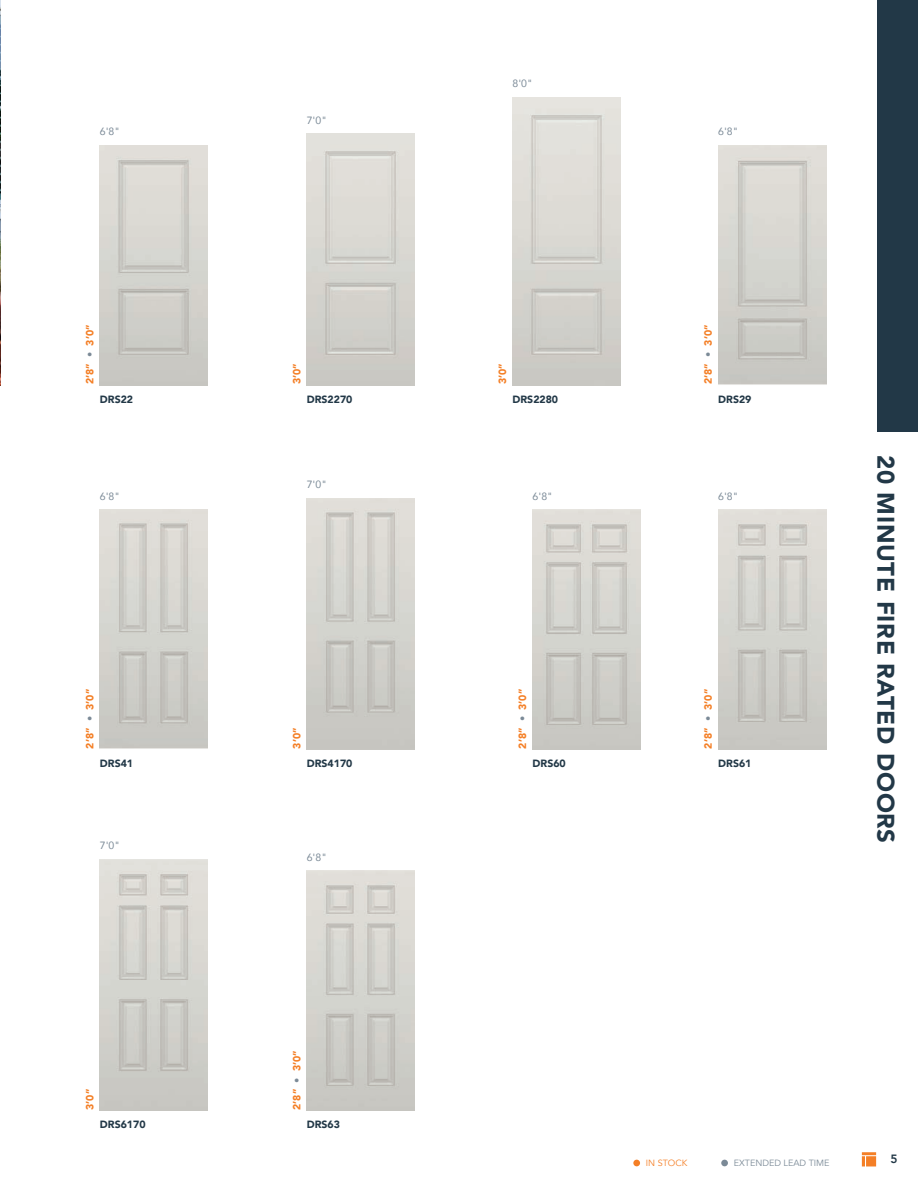
<style>
.page{position:relative;width:918px;height:1188px;background:#fff}
.page>*{position:absolute;margin:0;border:0;box-sizing:border-box;transform-origin:0 0}
.t1{font:900 24px "Avenir";letter-spacing:.03em;color:#223847}
.t2{font:800 12px "Avenir";color:#223847}
.t3{font:900 10.5px "Avenir";color:#f47f26}
.t4{font:900 10.5px "Avenir";color:#223847}
.t5{font:10.5px "Avenir";color:#7b8a97}
.t6{font:9px "Avenir";color:#7b8a97}
.t7{font:9px "Avenir";color:#f47f26}
.s1{color:#7b8a97}
</style>
<div class="page">
<div style="left:633px;top:1160px;width:7px;height:6px;background:#f47f26;border-radius:50%"></div>
<div style="left:721px;top:1160px;width:7px;height:6px;background:#7b8a97;border-radius:50%"></div>
<img style="left:0;top:0;width:1px;height:385px">
<div style="left:878px;top:0;width:40px;height:432px;background:#223847"></div>
<img style="left:100px;top:510px;width:108px;height:239px">
<img style="left:100px;top:145px;width:108px;height:240px">
<img style="left:307px;top:498px;width:108px;height:252px">
<img style="left:100px;top:859px;width:108px;height:252px">
<img style="left:307px;top:134px;width:108px;height:251px">
<img style="left:718px;top:510px;width:108px;height:240px">
<img style="left:533px;top:510px;width:108px;height:240px">
<img style="left:307px;top:871px;width:108px;height:240px">
<img style="left:718px;top:145px;width:108px;height:240px">
<img style="left:513px;top:97px;width:108px;height:288px">
<svg style="left:862px;top:1152px;width:14px;height:14px"></svg>
<p class="t5" style="left:513px;top:75px;width:22px">8'0"</p>
<p class="t5" style="left:307px;top:112px;width:22px">7'0"</p>
<p class="t5" style="left:100px;top:123px;width:22px">6'8"</p>
<p class="t5" style="left:718px;top:123px;width:22px">6'8"</p>
<p class="t3" style="left:81px;top:384px;width:61px;rotate:-90deg">2’8” <span class="s1">•</span> 3’0”</p>
<p class="t3" style="left:288px;top:384px;width:22px;rotate:-90deg">3’0”</p>
<p class="t3" style="left:494px;top:384px;width:22px;rotate:-90deg">3’0”</p>
<p class="t3" style="left:699px;top:384px;width:61px;rotate:-90deg">2’8” <span class="s1">•</span> 3’0”</p>
<p class="t4" style="left:100px;top:390px;width:35px">DRS22</p>
<p class="t4" style="left:307px;top:390px;width:47px">DRS2270</p>
<p class="t4" style="left:513px;top:390px;width:47px">DRS2280</p>
<p class="t4" style="left:718px;top:390px;width:35px">DRS29</p>
<p class="t5" style="left:100px;top:488px;width:22px">6'8"</p>
<p class="t3" style="left:81px;top:749px;width:61px;rotate:-90deg">2’8” <span class="s1">•</span> 3’0”</p>
<p class="t4" style="left:100px;top:754px;width:35px">DRS41</p>
<p class="t5" style="left:100px;top:837px;width:22px">7'0"</p>
<p class="t5" style="left:307px;top:476px;width:22px">7'0"</p>
<p class="t3" style="left:288px;top:749px;width:23px;rotate:-90deg">3’0”</p>
<p class="t4" style="left:307px;top:754px;width:47px">DRS4170</p>
<p class="t5" style="left:533px;top:488px;width:22px">6'8"</p>
<p class="t3" style="left:514px;top:749px;width:61px;rotate:-90deg">2’8” <span class="s1">•</span> 3’0”</p>
<p class="t4" style="left:533px;top:754px;width:35px">DRS60</p>
<p class="t5" style="left:718px;top:488px;width:22px">6'8"</p>
<p class="t3" style="left:699px;top:749px;width:61px;rotate:-90deg">2’8” <span class="s1">•</span> 3’0”</p>
<p class="t4" style="left:718px;top:754px;width:35px">DRS61</p>
<h1 class="t1" style="left:906px;top:455px;width:390px;rotate:90deg">20 MINUTE FIRE RATED DOORS</h1>
<p class="t5" style="left:307px;top:849px;width:22px">6'8"</p>
<p class="t3" style="left:81px;top:1110px;width:22px;rotate:-90deg">3’0”</p>
<p class="t3" style="left:288px;top:1110px;width:61px;rotate:-90deg">2’8” <span class="s1">•</span> 3’0”</p>
<p class="t4" style="left:100px;top:1116px;width:47px">DRS6170</p>
<p class="t4" style="left:307px;top:1116px;width:35px">DRS63</p>
<p class="t7" style="left:646px;top:1158px;width:43px">IN STOCK</p>
<p class="t6" style="left:734px;top:1158px;width:97px">EXTENDED LEAD TIME</p>
<p class="t2" style="left:890px;top:1150px;width:9px">5</p>
</div>
